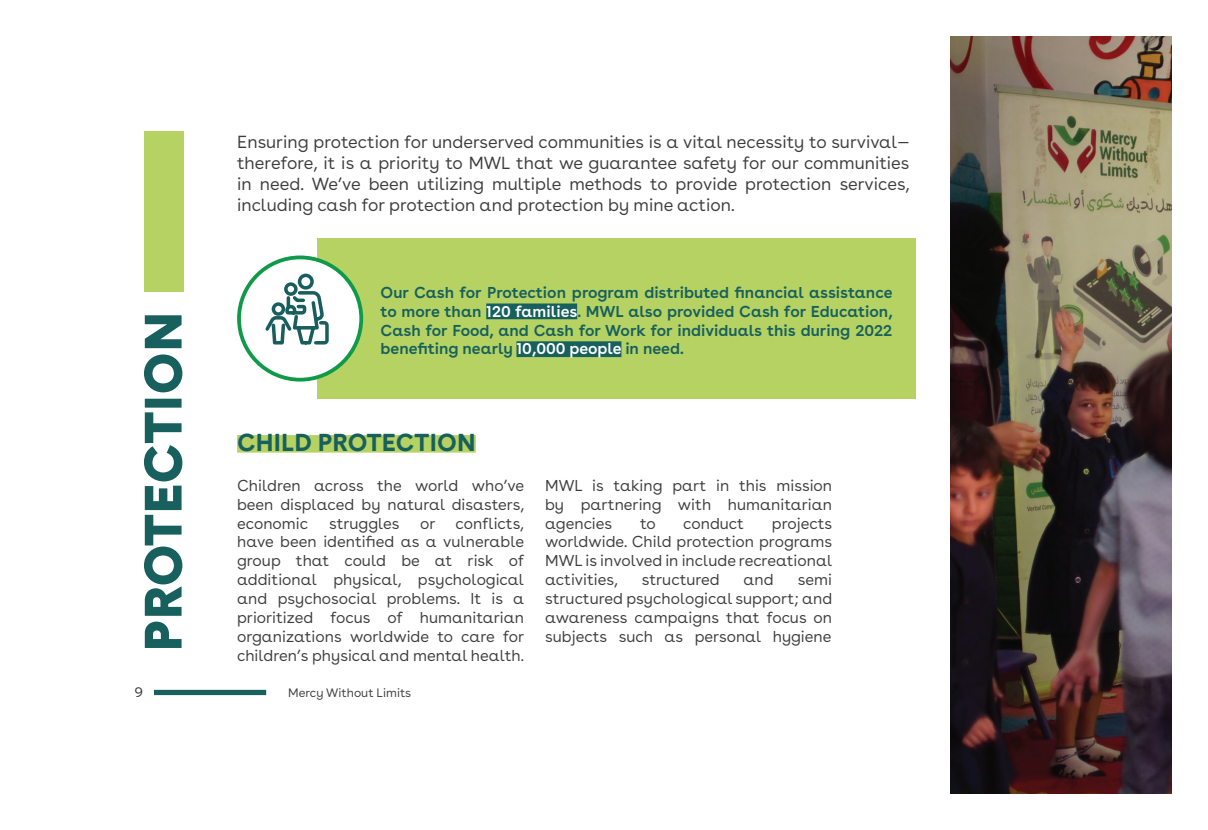
<style>
.page{position:relative;width:1208px;height:830px;background:#fff}
.page>*{position:absolute;margin:0;border:0;box-sizing:border-box;transform-origin:0 0}
.t1{font:700 24.5px "Buenos Aires";letter-spacing:.01em;color:#17605e}
.t2{font:17.5px/21px "Buenos Aires";color:#3b3c3b;text-align:justify}
.t3{font:15.75px/18.9px "Buenos Aires";color:#3b3c3b;text-align:justify}
.t4{font:600 15.75px/18.9px "Buenos Aires";color:#17605e;text-align:justify}
.t5{font:14px "Buenos Aires";color:#3b3c3b}
.t6{font:12.25px "Buenos Aires";color:#3b3c3b}
.s1{color:#fff}
</style>
<div class="page">
<div style="left:154px;top:689px;width:112px;height:6px;background:#17605e"></div>
<img style="left:950px;top:37px;width:221px;height:756px">
<div style="left:317px;top:238px;width:599px;height:160px;background:#b5d263"></div>
<div style="left:486px;top:303px;width:91px;height:16px;background:#17605e"></div>
<svg style="left:577px;top:303px;width:1px;height:15px"></svg>
<div style="left:516px;top:341px;width:105px;height:16px;background:#17605e"></div>
<svg style="left:144px;top:315px;width:38px;height:333px"></svg>
<div style="left:237px;top:435px;width:239px;height:17px;background:#b5d263"></div>
<div style="left:144px;top:131px;width:40px;height:160px;background:#b5d263"></div>
<svg style="left:237px;top:255px;width:126px;height:126px"></svg>
<p class="t2" style="left:237px;top:131px;width:674px">Ensuring protection for underserved communities is a vital necessity to survival— therefore, it is a priority to MWL that we guarantee safety for our communities in need. We’ve been utilizing multiple methods to provide protection services, including cash for protection and protection by mine action.</p>
<p class="t4" style="left:380px;top:282px;width:513px">Our Cash for Protection program distributed financial assistance to more than <span class="s1">120 families</span>. MWL also provided Cash for Education, Cash for Food, and Cash for Work for individuals this during 2022 benefiting nearly <span class="s1">10,000 people</span> in need.</p>
<h1 class="t1" style="left:237px;top:425px;width:240px">CHILD PROTECTION</h1>
<p class="t3" style="left:237px;top:475px;width:288px">Children across the world who’ve been displaced by natural disasters, economic</p>
<p class="t3" style="left:237px;top:513px;width:288px;text-indent:218px">conflicts, have been identified as a vulnerable group that could be at risk of additional physical, psychological and psychosocial problems. It is a prioritized focus of humanitarian organizations worldwide to care for children’s physical and mental health.</p>
<p class="t3" style="left:329px;top:513px;width:72px">struggles</p>
<p class="t3" style="left:420px;top:513px;width:17px">or</p>
<p class="t5" style="left:135px;top:681px;width:10px">9</p>
<p class="t6" style="left:288px;top:684px;width:125px">Mercy Without Limits</p>
<p class="t3" style="left:545px;top:475px;width:288px">MWL is taking part in this mission by partnering with humanitarian agencies</p>
<p class="t3" style="left:545px;top:513px;width:289px;text-indent:227px">projects worldwide. Child protection programs MWL is involved in include recreational activities,</p>
<p class="t3" style="left:640px;top:513px;width:17px">to</p>
<p class="t3" style="left:683px;top:513px;width:62px">conduct</p>
<p class="t3" style="left:545px;top:569px;width:288px;text-indent:253px">semi structured psychological support; and awareness campaigns that focus on subjects such as personal hygiene</p>
<p class="t3" style="left:642px;top:569px;width:79px">structured</p>
<p class="t3" style="left:743px;top:569px;width:32px">and</p>
</div>
